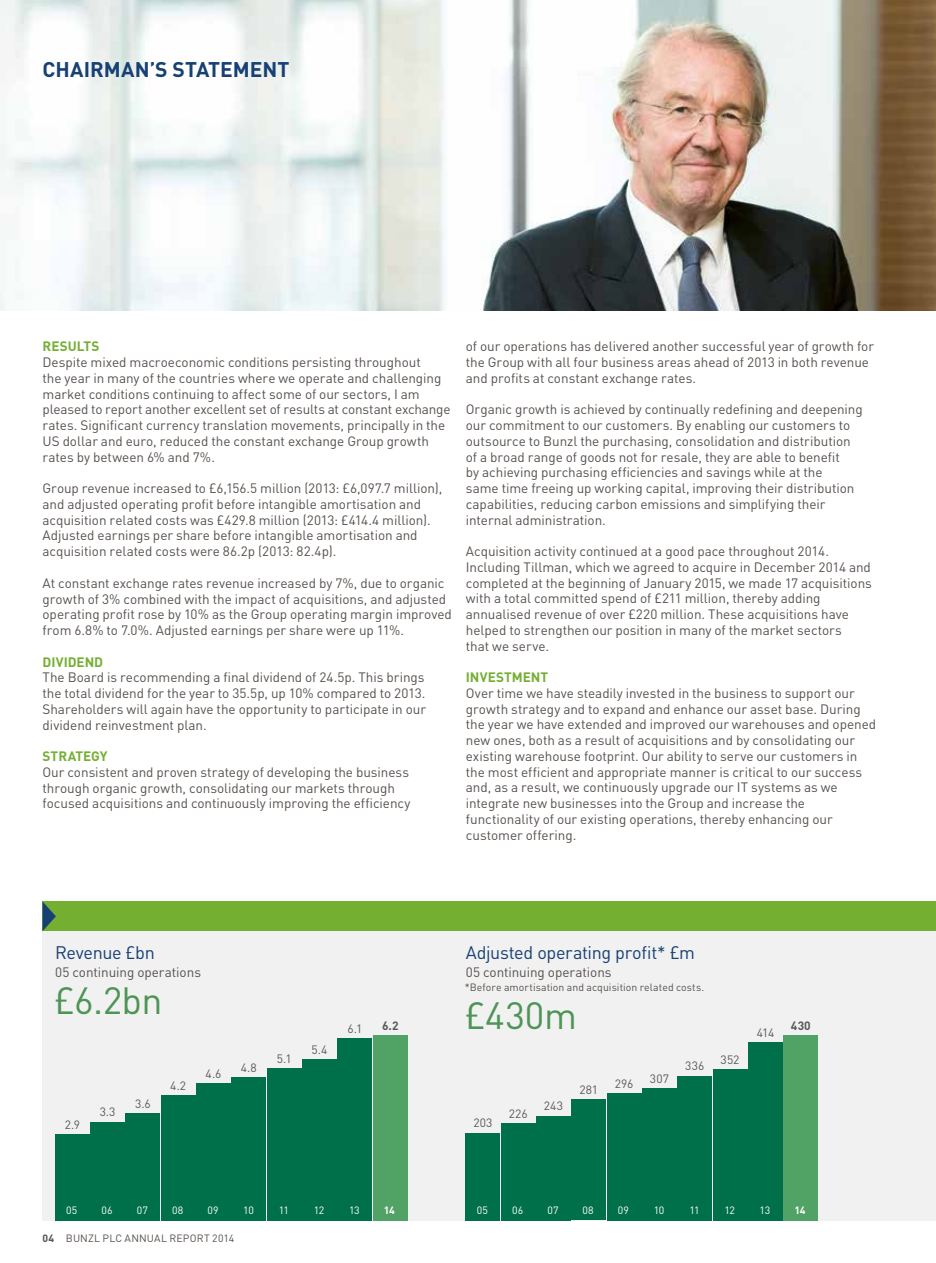
<style>
.page{position:relative;width:936px;height:1263px;background:#fff}
.page>*{position:absolute;margin:0;border:0;box-sizing:border-box;transform-origin:0 0}
.t1{font:37.5px "DIN";letter-spacing:-.01em;color:#4d9455}
.t2{font:700 21px "DIN";color:#174074}
.t3{font:18px "DIN";letter-spacing:-.02em;color:#174074}
.t4{font:13.5px/15.8px "DIN";letter-spacing:-.005em;color:#57514d}
.t5{font:700 13.5px "DIN";color:#74af32}
.t6{font:12px "DIN";letter-spacing:.01em;color:#58595b}
.t7{font:700 12px "DIN";color:#58595b}
.t8{font:10.5px "DIN";letter-spacing:.01em;color:#57514d}
.t9{font:10.5px "DIN";letter-spacing:.01em;color:#fff}
.t10{font:700 10.5px "DIN";color:#fff}
.s1{font-weight:700}
</style>
<div class="page">
<img style="left:0;top:0;width:935px;height:310px">
<div style="left:43px;top:901px;width:892px;height:30px;background:#74af32"></div>
<div style="left:43px;top:931px;width:892px;height:289px;background:#f1f1f1"></div>
<svg style="left:43px;top:902px;width:13px;height:29px"></svg>
<div style="left:373px;top:1035px;width:34px;height:185px;background:#50a364"></div>
<div style="left:338px;top:1038px;width:34px;height:182px;background:#00704a"></div>
<div style="left:302px;top:1059px;width:34px;height:161px;background:#00704a"></div>
<div style="left:267px;top:1068px;width:34px;height:152px;background:#00704a"></div>
<div style="left:232px;top:1077px;width:34px;height:143px;background:#00704a"></div>
<div style="left:196px;top:1083px;width:35px;height:137px;background:#00704a"></div>
<div style="left:161px;top:1095px;width:34px;height:125px;background:#00704a"></div>
<div style="left:126px;top:1113px;width:34px;height:107px;background:#00704a"></div>
<div style="left:91px;top:1122px;width:34px;height:98px;background:#00704a"></div>
<div style="left:55px;top:1134px;width:34px;height:86px;background:#00704a"></div>
<div style="left:783px;top:1035px;width:34px;height:185px;background:#50a364"></div>
<div style="left:748px;top:1042px;width:34px;height:178px;background:#00704a"></div>
<div style="left:713px;top:1069px;width:34px;height:151px;background:#00704a"></div>
<div style="left:677px;top:1076px;width:34px;height:144px;background:#00704a"></div>
<div style="left:642px;top:1088px;width:34px;height:132px;background:#00704a"></div>
<div style="left:607px;top:1093px;width:34px;height:127px;background:#00704a"></div>
<div style="left:571px;top:1099px;width:35px;height:121px;background:#00704a"></div>
<div style="left:536px;top:1116px;width:34px;height:104px;background:#00704a"></div>
<div style="left:501px;top:1123px;width:34px;height:97px;background:#00704a"></div>
<div style="left:466px;top:1133px;width:34px;height:87px;background:#00704a"></div>
<h2 class="t2" style="left:43px;top:56px;width:248px">CHAIRMAN’S STATEMENT</h2>
<p class="t5" style="left:43px;top:338px;width:58px">RESULTS</p>
<p class="t4" style="left:43px;top:354px;width:409px">Despite mixed macroeconomic conditions persisting throughout<br>the year in many of the countries where we operate and challenging market conditions continuing to affect some of our sectors, I am pleased to report another excellent set of results at constant exchange rates. Significant currency translation movements, principally in the US dollar and euro, reduced the constant exchange Group growth rates by between 6% and 7%.</p>
<p class="t4" style="left:43px;top:480px;width:401px">Group revenue increased to £6,156.5 million (2013: £6,097.7 million), and adjusted operating profit before intangible amortisation and acquisition related costs was £429.8 million (2013: £414.4 million).<br>Adjusted earnings per share before intangible amortisation and acquisition related costs were 86.2p (2013: 82.4p).</p>
<p class="t4" style="left:43px;top:575px;width:411px">At constant exchange rates revenue increased by 7%, due to organic growth of 3% combined with the impact of acquisitions, and adjusted operating profit rose by 10% as the Group operating margin improved from 6.8% to 7.0%. Adjusted earnings per share were up 11%.</p>
<p class="t5" style="left:43px;top:653px;width:62px">DIVIDEND</p>
<p class="t4" style="left:43px;top:669px;width:385px;text-align:justify">The Board is recommending a final dividend of 24.5p. This brings the total dividend for the year to 35.5p, up 10% compared to 2013.<br>Shareholders will again have the opportunity to participate in our dividend reinvestment plan.</p>
<p class="t5" style="left:43px;top:747px;width:67px">STRATEGY</p>
<p class="t4" style="left:43px;top:764px;width:369px">Our consistent and proven strategy of developing the business through organic growth, consolidating our markets through focused acquisitions and continuously improving the efficiency</p>
<p class="t4" style="left:466px;top:338px;width:409px">of our operations has delivered another successful year of growth for the Group with all four business areas ahead of 2013 in both revenue and profits at constant exchange rates.</p>
<p class="t4" style="left:466px;top:401px;width:398px">Organic growth is achieved by continually redefining and deepening our commitment to our customers. By enabling our customers to outsource to Bunzl the purchasing, consolidation and distribution of a broad range of goods not for resale, they are able to benefit<br>by achieving purchasing efficiencies and savings while at the<br>same time freeing up working capital, improving their distribution capabilities, reducing carbon emissions and simplifying their internal administration.</p>
<p class="t4" style="left:466px;top:543px;width:407px">Acquisition activity continued at a good pace throughout 2014.<br>Including Tillman, which we agreed to acquire in December 2014 and completed at the beginning of January 2015, we made 17 acquisitions with a total committed spend of £211 million, thereby adding annualised revenue of over £220 million. These acquisitions have helped to strengthen our position in many of the market sectors<br>that we serve.</p>
<p class="t5" style="left:466px;top:668px;width:84px">INVESTMENT</p>
<p class="t4" style="left:466px;top:685px;width:412px">Over time we have steadily invested in the business to support our growth strategy and to expand and enhance our asset base. During the year we have extended and improved our warehouses and opened new ones, both as a result of acquisitions and by consolidating our existing warehouse footprint. Our ability to serve our customers in the most efficient and appropriate manner is critical to our success and, as a result, we continuously upgrade our IT systems as we integrate new businesses into the Group and increase the functionality of our existing operations, thereby enhancing our customer offering.</p>
<h3 class="t3" style="left:55px;top:941px;width:101px">Revenue £bn</h3>
<p class="t4" style="left:55px;top:963px;width:147px">05 continuing operations</p>
<h1 class="t1" style="left:54px;top:977px;width:110px">£6.2bn</h1>
<p class="t6" style="left:347px;top:1021px;width:16px">6.1</p>
<p class="t7" style="left:382px;top:1018px;width:18px">6.2</p>
<h3 class="t3" style="left:466px;top:941px;width:231px">Adjusted operating profit* £m</h3>
<p class="t4" style="left:466px;top:963px;width:147px">05 continuing operations</p>
<p class="t8" style="left:465px;top:981px;width:241px">*Before amortisation and acquisition related costs.</p>
<h1 class="t1" style="left:465px;top:992px;width:114px">£430m</h1>
<p class="t6" style="left:756px;top:1025px;width:19px">414</p>
<p class="t7" style="left:791px;top:1018px;width:21px">430</p>
<p class="t6" style="left:170px;top:1078px;width:17px">4.2</p>
<p class="t6" style="left:206px;top:1066px;width:17px">4.6</p>
<p class="t6" style="left:241px;top:1060px;width:17px">4.8</p>
<p class="t6" style="left:277px;top:1051px;width:16px">5.1</p>
<p class="t6" style="left:311px;top:1042px;width:17px">5.4</p>
<p class="t6" style="left:579px;top:1082px;width:20px">281</p>
<p class="t6" style="left:614px;top:1076px;width:20px">296</p>
<p class="t6" style="left:650px;top:1071px;width:21px">307</p>
<p class="t6" style="left:685px;top:1059px;width:21px">336</p>
<p class="t6" style="left:720px;top:1052px;width:20px">352</p>
<p class="t6" style="left:65px;top:1117px;width:17px">2.9</p>
<p class="t6" style="left:100px;top:1104px;width:17px">3.3</p>
<p class="t6" style="left:135px;top:1096px;width:17px">3.6</p>
<p class="t6" style="left:473px;top:1116px;width:21px">203</p>
<p class="t6" style="left:508px;top:1106px;width:20px">226</p>
<p class="t6" style="left:544px;top:1099px;width:21px">243</p>
<p class="t9" style="left:66px;top:1204px;width:13px">05</p>
<p class="t9" style="left:101px;top:1204px;width:13px">06</p>
<p class="t9" style="left:137px;top:1204px;width:13px">07</p>
<p class="t9" style="left:172px;top:1204px;width:13px">08</p>
<p class="t9" style="left:207px;top:1204px;width:13px">09</p>
<p class="t9" style="left:243px;top:1203px;width:12px">10</p>
<p class="t9" style="left:279px;top:1204px;width:12px">11</p>
<p class="t9" style="left:314px;top:1204px;width:12px">12</p>
<p class="t9" style="left:349px;top:1204px;width:12px">13</p>
<p class="t10" style="left:384px;top:1203px;width:13px">14</p>
<p class="t9" style="left:476px;top:1204px;width:13px">05</p>
<p class="t9" style="left:512px;top:1204px;width:13px">06</p>
<p class="t9" style="left:547px;top:1204px;width:13px">07</p>
<p class="t9" style="left:582px;top:1204px;width:13px">08</p>
<p class="t9" style="left:618px;top:1204px;width:13px">09</p>
<p class="t9" style="left:653px;top:1203px;width:12px">10</p>
<p class="t9" style="left:689px;top:1204px;width:12px">11</p>
<p class="t9" style="left:724px;top:1204px;width:12px">12</p>
<p class="t9" style="left:759px;top:1204px;width:12px">13</p>
<p class="t10" style="left:794px;top:1203px;width:13px">14</p>
<p class="t8" style="left:43px;top:1231px;width:193px"><span class="s1">04</span> BUNZL PLC ANNUAL REPORT 2014</p>
</div>
